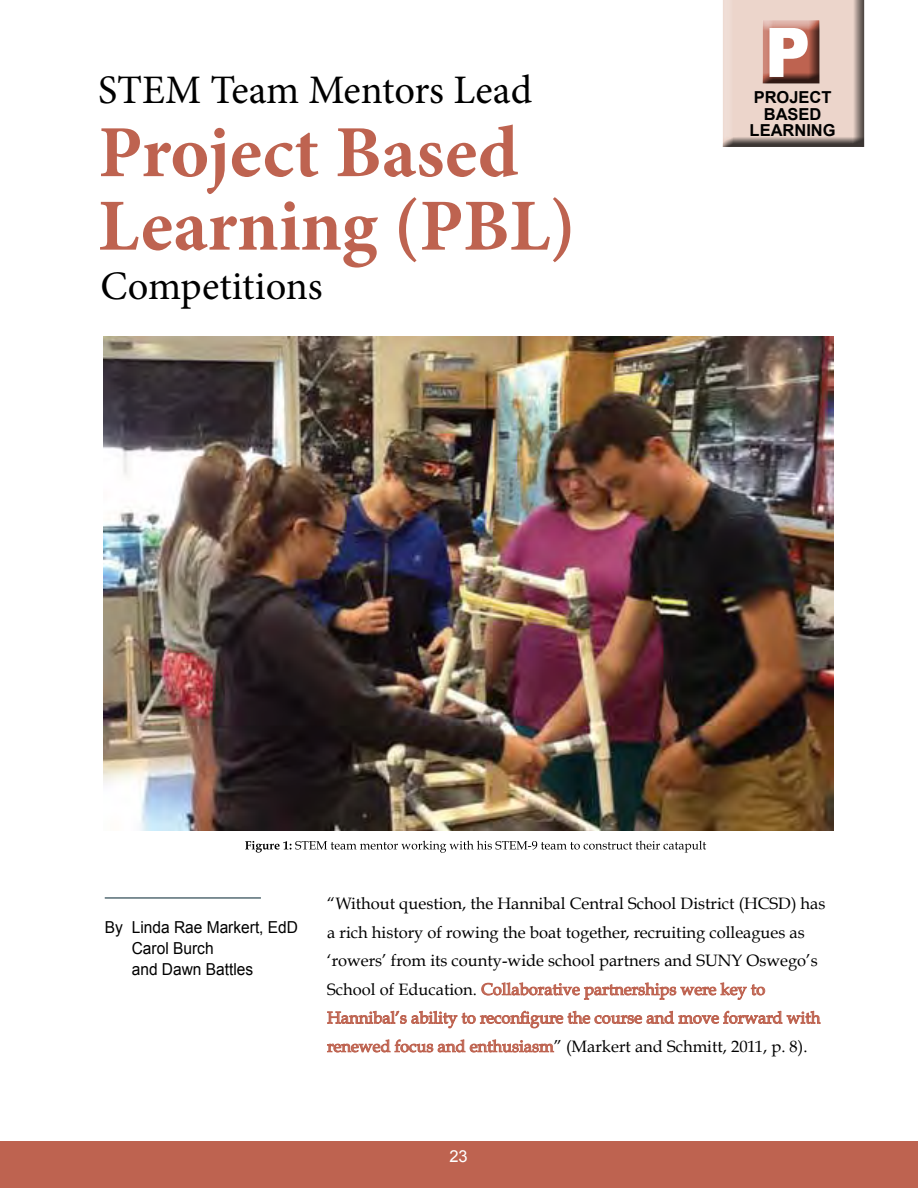
<style>
.page{position:relative;width:918px;height:1188px;background:#fff}
.page>*{position:absolute;margin:0;border:0;box-sizing:border-box;transform-origin:0 0}
.t1{font:700 73.5px/73.5px "Minion Pro";color:#be6350}
.t2{font:40.5px "Minion Pro";letter-spacing:-.005em;color:#000}
.t3{font:16.5px/28.5px "Book Antiqua";color:#000}
.t4{font:16.5px/21px "Arial";color:#000;scale:.94 1}
.t5{font:700 16.5px/16.5px "Arial";color:#000;text-align:center}
.t6{font:16.5px "Arial";color:#fff}
.s1{color:#be6350}
</style>
<div class="page">
<div style="left:0;top:1142px;width:918px;height:46px;background:#be6350"></div>
<svg style="left:481px;top:982px;width:285px;height:18px"></svg>
<svg style="left:327px;top:1010px;width:494px;height:19px"></svg>
<svg style="left:327px;top:1039px;width:227px;height:14px"></svg>
<hr style="left:105px;top:898px;width:156px;height:1px;background:#00232f">
<svg style="left:723px;top:0;width:141px;height:147px;background:#d6bdb4"></svg>
<img style="left:103px;top:336px;width:730px;height:495px">
<svg style="left:245px;top:841px;width:461px;height:12px"></svg>
<h2 class="t2" style="left:98px;top:63px;width:435px">STEM Team Mentors Lead</h2>
<h1 class="t1" style="left:98px;top:115px;width:479px">Project Based<br>Learning (PBL)</h1>
<h2 class="t2" style="left:100px;top:259px;width:224px">Competitions</h2>
<p class="t5" style="left:750px;top:90px;width:88px">PROJECT<br>BASED<br>LEARNING</p>
<p class="t4" style="left:132px;top:917px;width:178px;text-indent:-27px">By Linda Rae Markert, EdD<br>Carol Burch<br>and Dawn Battles</p>
<p class="t3" style="left:327px;top:889px;width:500px">“Without question, the Hannibal Central School District (HCSD) has a rich history of rowing the boat together, recruiting colleagues as ‘rowers’ from its county-wide school partners and SUNY Oswego’s School of Education. <span class="s1">Collaborative partnerships were key to Hannibal’s ability to reconfigure the course and move forward with renewed focus and enthusiasm</span>” (Markert and Schmitt, 2011, p. 8).</p>
<p class="t6" style="left:449px;top:1146px;width:20px">23</p>
</div>
